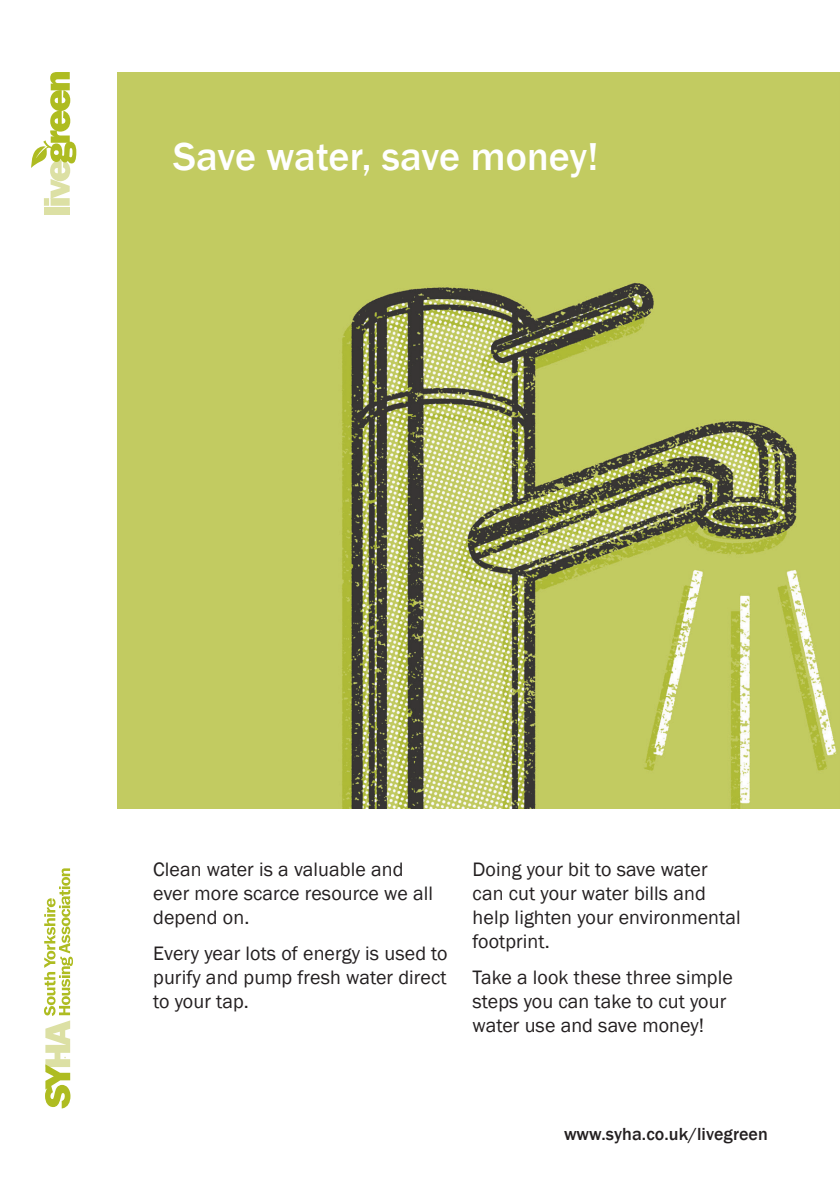
<style>
.page{position:relative;width:840px;height:1191px;background:#fff}
.page>*{position:absolute;margin:0;border:0;box-sizing:border-box;transform-origin:0 0}
.t1{font:500 40px "Franklin Gothic";color:#fff}
.t2{font:20px/24px "Franklin Gothic";letter-spacing:.005em;color:#231f20}
.t3{font:500 18px "Franklin Gothic";letter-spacing:.005em;color:#231f20}
</style>
<div class="page">
<img style="left:118px;top:72px;width:721px;height:736px">
<svg style="left:44px;top:868px;width:29px;height:240px"></svg>
<div style="left:44px;top:207px;width:26px;height:7px;background:#dce0a4"></div>
<svg style="left:31px;top:72px;width:45px;height:134px"></svg>
<p class="t1" style="left:173px;top:132px;width:426px">Save water, save money!</p>
<p class="t2" style="left:153px;top:858px;width:281px">Clean water is a valuable and ever more scarce resource we all depend on.</p>
<p class="t2" style="left:153px;top:942px;width:296px;text-align:justify">Every year lots of energy is used to purify and pump fresh water direct to your tap.</p>
<p class="t2" style="left:472px;top:858px;width:269px">Doing your bit to save water can cut your water bills and help lighten your environmental footprint.</p>
<p class="t2" style="left:472px;top:966px;width:261px">Take a look these three simple steps you can take to cut your water use and save money!</p>
<p class="t3" style="left:563px;top:1123px;width:205px">www.syha.co.uk/livegreen</p>
</div>
